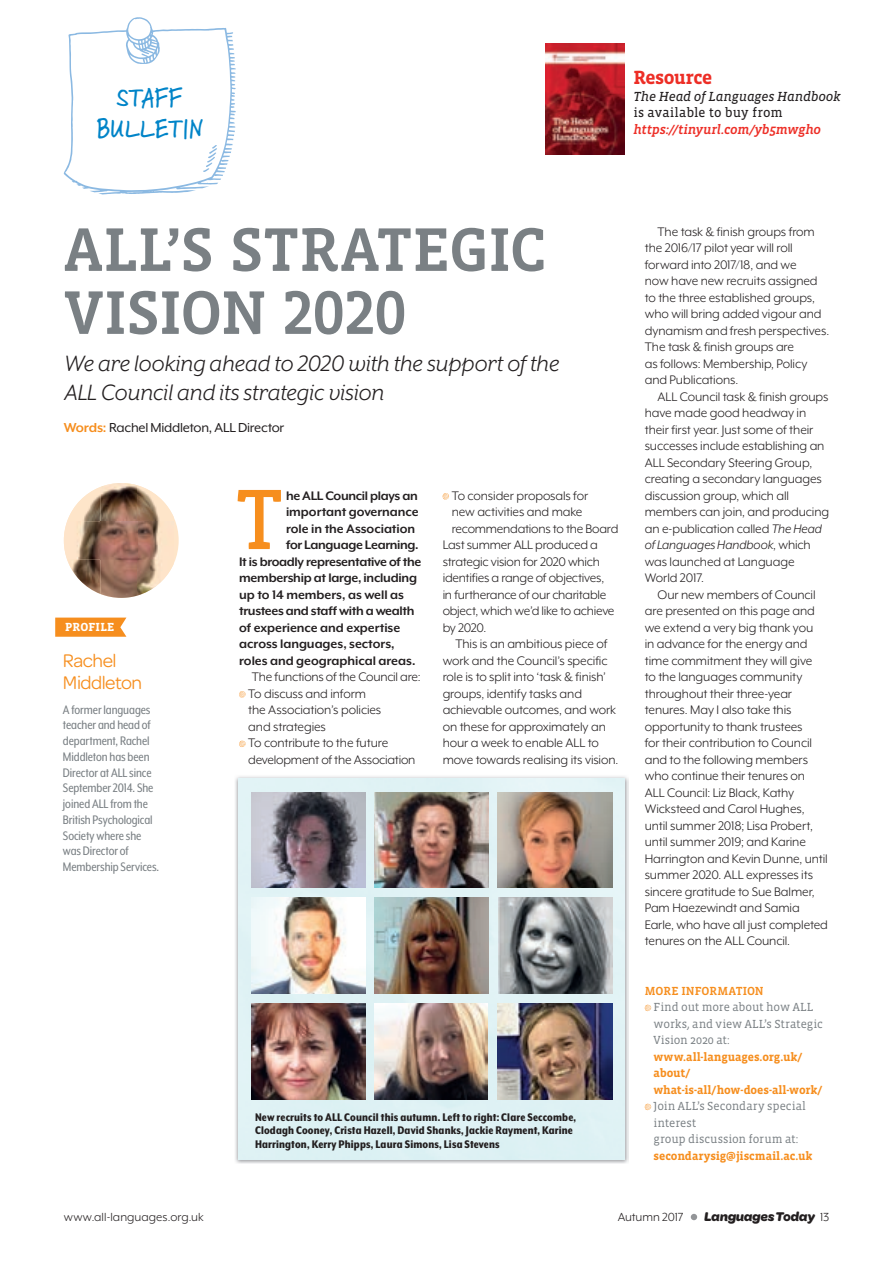
<style>
.page{position:relative;width:893px;height:1263px;background:#fff}
.page>*{position:absolute;margin:0;border:0;box-sizing:border-box;transform-origin:0 0}
.t1{font:87.75px "Vista Slab OTCE";color:#f68e1e}
.t2{font:500 63px/63px "Vista Slab OTCE";letter-spacing:-.015em;color:#7a8084}
.t3{font:29.25px/30.8px "Skippy Sharp";color:#0084c8;text-align:center}
.t4{font:italic 25.5px/28.5px "Mr Eaves XL San OT";letter-spacing:-.005em;color:#231f20}
.t5{font:19.5px/22.5px "Omnes";letter-spacing:-.025em;color:#f68e1e}
.t6{font:700 19.5px "Vista Slab OTCE";letter-spacing:-.025em;color:#ed2e26}
.t7{font:15px "Mr Eaves XL Mod OT";letter-spacing:-.02em;color:#231f20}
.t8{font:14.25px/16.5px "Mr Eaves XL Mod OT";letter-spacing:-.01em;color:#231f20}
.t9{font:700 14.25px "Mr Eaves XL Mod OT";letter-spacing:-.01em;color:#231f20}
.t10{font:14.25px/15.8px "Mr Eaves XL Mod Nar OT";letter-spacing:-.005em;color:#7a8084}
.t11{font:13.5px "Mr Eaves XL Mod OT";letter-spacing:.005em;color:#231f20}
.t12{font:italic 500 13.5px "Vista Slab OTCE";letter-spacing:-.015em;color:#ed2e26}
.t13{font:italic 13.5px "Vista Slab OTCE";letter-spacing:-.02em;color:#231f20}
.t14{font:13.5px "Vista Slab OTCE";letter-spacing:.01em;color:#231f20}
.t15{font:italic 700 13.5px "Omnes";letter-spacing:-.02em;color:#231f20}
.t16{font:800 12.75px/13.5px "Mr Eaves XL Mod Nar OT";letter-spacing:.015em;color:#231f20}
.t17{font:12px/16.5px "Vista Slab OTCE";letter-spacing:-.005em;color:#7a8084}
.t18{font:700 12px/16.5px "Vista Slab OTCE";color:#f68e1e}
.t19{font:500 12px "Vista Slab OTCE";color:#f68e1e}
.t20{font:700 12px "Vista Slab OTCE";letter-spacing:.015em;color:#fff}
.s1{font-weight:700;color:#f68e1e}
.s2{font-style:italic}
.s3{font-family:"Mr Eaves XL Mod OT";font-weight:400;font-style:normal}
</style>
<div class="page">
<img style="left:235px;top:776px;width:394px;height:388px">
<div style="left:238px;top:779px;width:387px;height:381px;background:#dff2f4"></div>
<img style="left:251px;top:792px;width:115px;height:96px">
<img style="left:498px;top:792px;width:114px;height:96px">
<img style="left:375px;top:898px;width:114px;height:95px">
<img style="left:498px;top:898px;width:114px;height:95px">
<img style="left:375px;top:1003px;width:113px;height:96px">
<img style="left:498px;top:1003px;width:114px;height:96px">
<img style="left:375px;top:792px;width:114px;height:96px">
<img style="left:251px;top:898px;width:115px;height:95px">
<img style="left:251px;top:1003px;width:115px;height:96px">
<img style="left:546px;top:43px;width:79px;height:111px">
<img style="left:137px;top:485px;width:37px;height:111px">
<img style="left:100px;top:483px;width:37px;height:115px">
<img style="left:67px;top:487px;width:33px;height:34px">
<img style="left:64px;top:521px;width:36px;height:39px">
<img style="left:67px;top:560px;width:33px;height:34px">
<svg style="left:691px;top:1214px;width:6px;height:6px"></svg>
<svg style="left:64px;top:17px;width:172px;height:177px"></svg>
<svg style="left:239px;top:691px;width:7px;height:7px"></svg>
<svg style="left:239px;top:740px;width:7px;height:7px"></svg>
<svg style="left:442px;top:493px;width:7px;height:7px"></svg>
<svg style="left:55px;top:618px;width:71px;height:19px"></svg>
<svg style="left:644px;top:1004px;width:8px;height:8px"></svg>
<svg style="left:644px;top:1103px;width:8px;height:8px"></svg>
<h3 class="t3" style="left:97px;top:81px;width:108px">STAFF<br>BULLETIN</h3>
<h3 class="t6" style="left:633px;top:67px;width:80px">Resource</h3>
<p class="t13" style="left:633px;top:89px;width:209px">The Head of Languages Handbook</p>
<p class="t14" style="left:633px;top:105px;width:151px">is available to buy from</p>
<p class="t12" style="left:633px;top:122px;width:189px">https://tinyurl.com/yb5mwgho</p>
<h2 class="t2" style="left:64px;top:218px;width:485px">ALL’S STRATEGIC<br>VISION 2020</h2>
<h3 class="t4" style="left:64px;top:349px;width:497px">We are looking ahead to 2020 with the support of the<br>ALL Council and its strategic vision</h3>
<p class="t7" style="left:64px;top:420px;width:222px"><span class="s1">Words:</span> Rachel Middleton, ALL Director</p>
<p class="t20" style="left:65px;top:620px;width:51px">PROFILE</p>
<h3 class="t5" style="left:63px;top:648px;width:81px">Rachel<br>Middleton</h3>
<p class="t10" style="left:63px;top:701px;width:98px">A former languages teacher and head of department, Rachel<br>Middleton has been<br>Director at ALL since<br>September 2014. She joined ALL from the<br>British Psychological<br>Society where she was Director of<br>Membership Services.</p>
<h1 class="t1" style="left:235px;top:469px;width:50px">T</h1>
<p class="t9" style="left:286px;top:488px;width:133px">he ALL Council plays an</p>
<p class="t9" style="left:286px;top:505px;width:134px">important governance</p>
<p class="t9" style="left:286px;top:521px;width:131px">role in the Association</p>
<p class="t9" style="left:286px;top:538px;width:134px">for Language Learning.</p>
<p class="t9" style="left:239px;top:554px;width:184px">It is broadly representative of the</p>
<p class="t9" style="left:239px;top:571px;width:179px">membership at large, including</p>
<p class="t9" style="left:239px;top:587px;width:166px">up to 14 members, as well as</p>
<p class="t9" style="left:239px;top:604px;width:177px">trustees and staff with a wealth</p>
<p class="t9" style="left:239px;top:620px;width:163px">of experience and expertise</p>
<p class="t9" style="left:239px;top:637px;width:157px">across languages, sectors,</p>
<p class="t9" style="left:239px;top:653px;width:178px">roles and geographical areas.</p>
<p class="t8" style="left:248px;top:668px;width:174px">The functions of the Council are:<br>To discuss and inform<br>the Association’s policies<br>and strategies<br>To contribute to the future development of the Association</p>
<p class="t8" style="left:452px;top:487px;width:138px">To consider proposals for</p>
<p class="t8" style="left:452px;top:503px;width:132px">new activities and make</p>
<p class="t8" style="left:452px;top:520px;width:168px">recommendations to the Board</p>
<p class="t8" style="left:443px;top:536px;width:157px">Last summer ALL produced a</p>
<p class="t8" style="left:443px;top:553px;width:159px">strategic vision for 2020 which</p>
<p class="t8" style="left:443px;top:569px;width:163px">identifies a range of objectives,</p>
<p class="t8" style="left:443px;top:586px;width:165px">in furtherance of our charitable</p>
<p class="t8" style="left:443px;top:602px;width:173px">object, which we’d like to achieve</p>
<p class="t8" style="left:443px;top:619px;width:45px">by 2020.</p>
<p class="t8" style="left:455px;top:635px;width:153px">This is an ambitious piece of</p>
<p class="t8" style="left:443px;top:652px;width:167px">work and the Council’s specific</p>
<p class="t8" style="left:443px;top:668px;width:165px">role is to split into ‘task &amp; finish’</p>
<p class="t8" style="left:443px;top:685px;width:141px">groups, identify tasks and</p>
<p class="t8" style="left:443px;top:701px;width:175px">achievable outcomes, and work</p>
<p class="t8" style="left:443px;top:718px;width:165px">on these for approximately an</p>
<p class="t8" style="left:443px;top:734px;width:158px">hour a week to enable ALL to</p>
<p class="t8" style="left:443px;top:751px;width:177px">move towards realising its vision.</p>
<p class="t16" style="left:255px;top:1110px;width:323px">New recruits to ALL Council this autumn. Left to right: Clare Seccombe,<br>Clodagh Cooney, Crista Hazell, David Shanks, Jackie Rayment, Karine<br>Harrington, Kerry Phipps, Laura Simons, Lisa Stevens</p>
<p class="t8" style="left:645px;top:223px;width:186px;text-indent:13px">The task &amp; finish groups from the 2016/17 pilot year will roll forward into 2017/18, and we<br>now have new recruits assigned to the three established groups, who will bring added vigour and dynamism and fresh perspectives.<br>The task &amp; finish groups are<br>as follows: Membership, Policy and Publications.</p>
<p class="t8" style="left:645px;top:388px;width:186px;text-indent:13px">ALL Council task &amp; finish groups have made good headway in their first year. Just some of their successes include establishing an<br>ALL Secondary Steering Group, creating a secondary languages discussion group, which all members can join, and producing an e-publication called <span class="s2">The Head of Languages Handbook</span>, which was launched at Language<br>World 2017.</p>
<p class="t8" style="left:645px;top:586px;width:185px;text-indent:13px">Our new members of Council are presented on this page and we extend a very big thank you<br>in advance for the energy and time commitment they will give<br>to the languages community throughout their three-year tenures. May I also take this opportunity to thank trustees<br>for their contribution to Council and to the following members who continue their tenures on<br>ALL Council: Liz Black, Kathy<br>Wicksteed and Carol Hughes, until summer 2018; Lisa Probert, until summer 2019; and Karine<br>Harrington and Kevin Dunne, until summer 2020. ALL expresses its sincere gratitude to Sue Balmer,<br>Pam Haezewindt and Samia<br>Earle, who have all just completed tenures on the ALL Council.</p>
<p class="t19" style="left:645px;top:984px;width:120px">MORE INFORMATION</p>
<p class="t17" style="left:654px;top:999px;width:171px">Find out more about how ALL works, and view ALL’s Strategic<br>Vision 2020 at:</p>
<p class="t18" style="left:654px;top:1048px;width:170px">www.all-languages.org.uk/ about/ what-is-all/how-does-all-work/</p>
<p class="t17" style="left:654px;top:1098px;width:154px">Join ALL’s Secondary special interest<br>group discussion forum at:</p>
<p class="t18" style="left:654px;top:1147px;width:161px">secondarysig@jiscmail.ac.uk</p>
<p class="t11" style="left:64px;top:1210px;width:142px">www.all-languages.org.uk</p>
<p class="t11" style="left:618px;top:1210px;width:67px">Autumn 2017</p>
<p class="t15" style="left:705px;top:1207px;width:126px">Languages Today <span class="s3">13</span></p>
</div>
